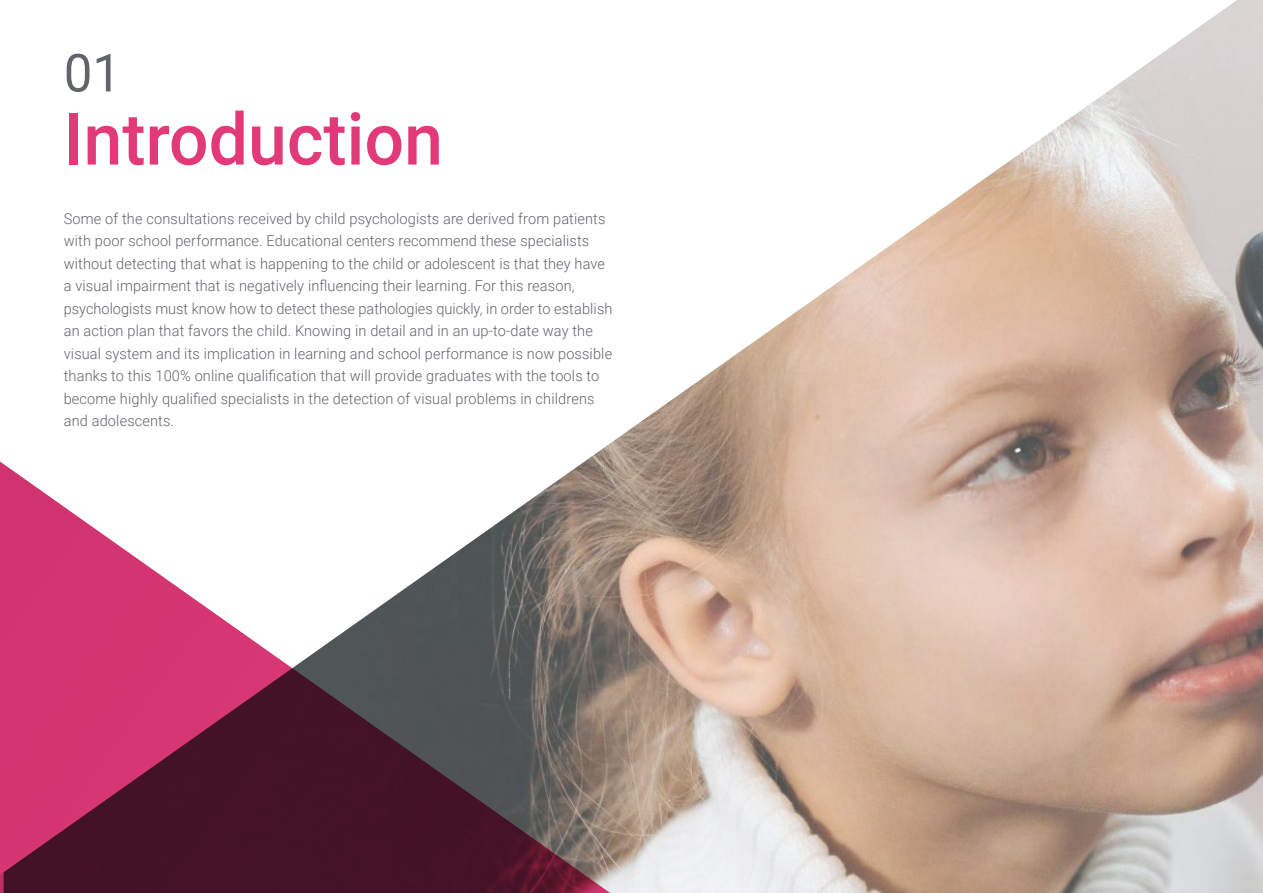
<style>
.page{position:relative;width:1263px;height:893px;background:#fff}
.page>*{position:absolute;margin:0;border:0;box-sizing:border-box;transform-origin:0 0}
.t1{font:500 72px "Roboto";color:#e23a79}
.t2{font:52.5px "Roboto";color:#61646a}
.t3{font:300 15px/22.5px "Roboto";letter-spacing:.01em;color:#61646a}
</style>
<div class="page">
<img style="left:607px;top:0;width:656px;height:893px">
<svg style="left:0;top:446px;width:640px;height:447px"></svg>
<h2 class="t2" style="left:64px;top:36px;width:59px">01</h2>
<h1 class="t1" style="left:64px;top:89px;width:381px">Introduction</h1>
<p class="t3" style="left:64px;top:207px;width:550px">Some of the consultations received by child psychologists are derived from patients with poor school performance. Educational centers recommend these specialists without detecting that what is happening to the child or adolescent is that they have a visual impairment that is negatively influencing their learning. For this reason, psychologists must know how to detect these pathologies quickly, in order to establish an action plan that favors the child. Knowing in detail and in an up-to-date way the visual system and its implication in learning and school performance is now possible thanks to this 100% online qualification that will provide graduates with the tools to become highly qualified specialists in the detection of visual problems in childrens and adolescents.</p>
</div>
